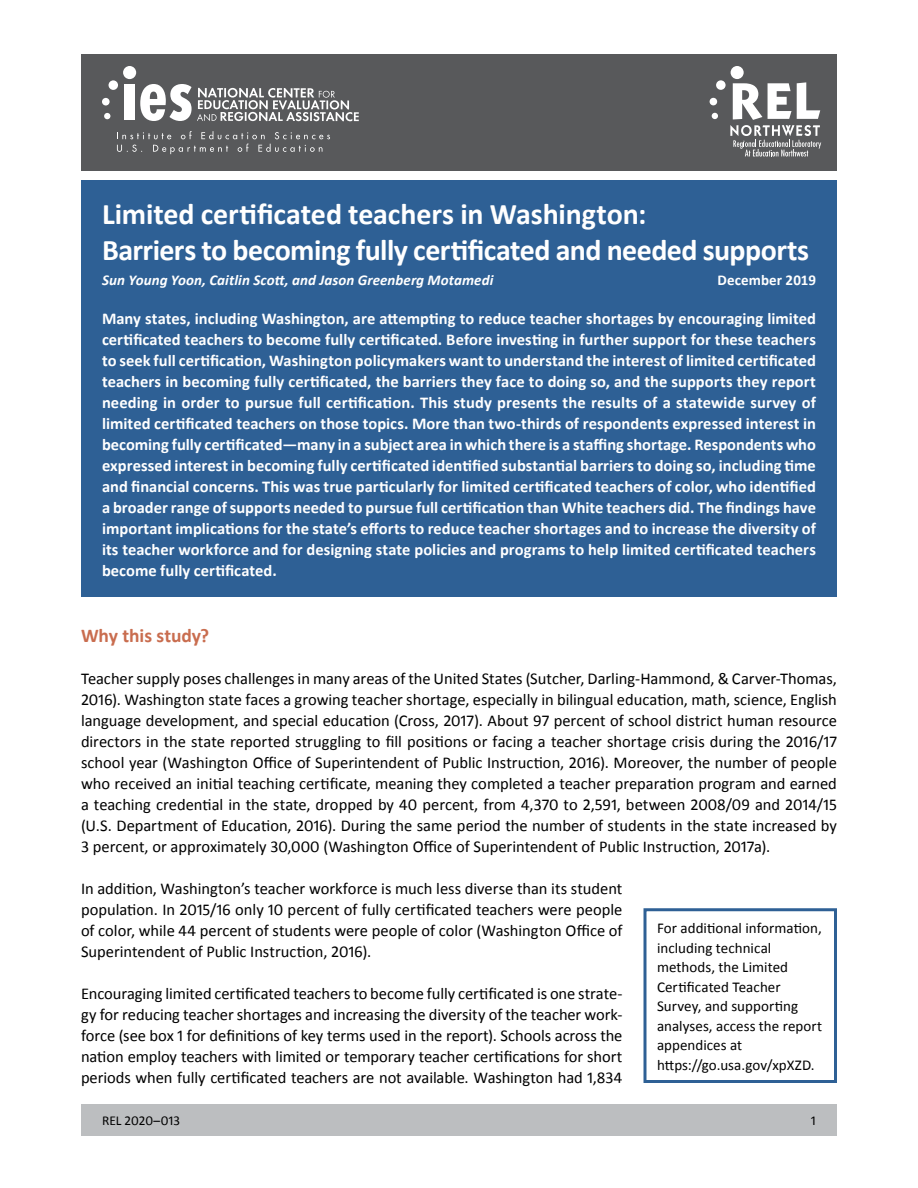
<style>
.page{position:relative;width:918px;height:1188px;background:#fff}
.page>*{position:absolute;margin:0;border:0;box-sizing:border-box;transform-origin:0 0}
.t1{font:700 30px/36px "Calibri";letter-spacing:-.015em;color:#fff}
.t2{font:700 19.5px "Calibri";color:#c96d4f}
.t3{font:16.5px/21px "Calibri";letter-spacing:-.005em;color:#000;text-align:justify}
.t4{font:700 16.5px/21px "Calibri";color:#fff;text-align:justify}
.t5{font:15px/19.5px "Calibri";letter-spacing:.005em;color:#000}
.t6{font:italic 700 15px "Calibri";letter-spacing:.01em;color:#fff}
.t7{font:700 15px "Calibri";color:#fff}
.t8{font:13.5px "Calibri";color:#000}
</style>
<div class="page">
<div style="left:81px;top:1104px;width:756px;height:32px;background:#bcbec0"></div>
<div style="left:81px;top:54px;width:756px;height:117px;background:#58595b"></div>
<div style="left:109px;top:80px;width:9px;height:10px;background:#fff;border-radius:50%"></div>
<div style="left:102px;top:98px;width:8px;height:8px;background:#fff;border-radius:50%"></div>
<svg style="left:104px;top:113px;width:6px;height:6px"></svg>
<div style="left:123px;top:66px;width:13px;height:13px;background:#fff;border-radius:50%"></div>
<div style="left:125px;top:85px;width:10px;height:35px;background:#fff"></div>
<svg style="left:140px;top:84px;width:219px;height:37px"></svg>
<svg style="left:117px;top:131px;width:213px;height:23px"></svg>
<div style="left:644px;top:908px;width:193px;height:175px;border:3px solid #2e6095"></div>
<div style="left:716px;top:80px;width:10px;height:10px;background:#fff;border-radius:50%"></div>
<div style="left:710px;top:98px;width:7px;height:7px;background:#fff;border-radius:50%"></div>
<svg style="left:712px;top:113px;width:6px;height:6px"></svg>
<div style="left:731px;top:66px;width:13px;height:13px;background:#fff;border-radius:50%"></div>
<svg style="left:730px;top:82px;width:91px;height:75px"></svg>
<div style="left:81px;top:180px;width:756px;height:417px;background:#2e6095"></div>
<h1 class="t1" style="left:102px;top:194px;width:709px">Limited certificated teachers in Washington:<br>Barriers to becoming fully certificated and needed supports</h1>
<p class="t6" style="left:102px;top:271px;width:393px">Sun Young Yoon, Caitlin Scott, and Jason Greenberg Motamedi</p>
<p class="t7" style="left:718px;top:271px;width:100px">December 2019</p>
<p class="t4" style="left:102px;top:307px;width:716px">Many states, including Washington, are attempting to reduce teacher shortages by encouraging limited certificated teachers to become fully certificated. Before investing in further support for these teachers to seek full certification, Washington policymakers want to understand the interest of limited certificated teachers in becoming fully certificated, the barriers they face to doing so, and the supports they report needing in order to pursue full certification. This study presents the results of a statewide survey of limited certificated teachers on those topics. More than two thirds of respondents expressed interest in becoming fully certificated many in a subject area in which there is a staffing shortage. Respondents who expressed interest in becoming fully certificated identified substantial barriers to doing so, including time and financial concerns. This was true particularly for limited certificated teachers of color, who identified a broader range of supports needed to pursue full certification than White teachers did. The findings have important implications for the state’s efforts to reduce teacher shortages and to increase the diversity of its teacher workforce and for designing state policies and programs to help limited certificated teachers become fully certificated.</p>
<p class="t4" style="left:516px;top:412px;width:7px">-</p>
<p class="t4" style="left:282px;top:433px;width:16px">—</p>
<h2 class="t2" style="left:81px;top:623px;width:130px">Why this study?</h2>
<p class="t3" style="left:81px;top:667px;width:758px">Teacher supply poses challenges in many areas of the United States (Sutcher, Darling-Hammond, &amp; Carver-Thomas, 2016). Washington state faces a growing teacher shortage, especially in bilingual education, math, science, English language development, and special education (Cross, 2017). About 97 percent of school district human resource directors in the state reported struggling to fill positions or facing a teacher shortage crisis during the 2016/17 school year (Washington Office of Superintendent of Public Instruction, 2016). Moreover, the number of people who received an initial teaching certificate, meaning they completed a teacher preparation program and earned a teaching credential in the state, dropped by 40 percent, from 4,370 to 2,591, between 2008/09 and 2014/15 (U.S. Department of Education, 2016). During the same period the number of students in the state increased by 3 percent, or approximately 30,000 (Washington Office of Superintendent of Public Instruction, 2017a).</p>
<p class="t3" style="left:81px;top:877px;width:543px">In addition, Washington’s teacher workforce is much less diverse than its student population. In 2015/16 only 10 percent of fully certificated teachers were people of color, while 44 percent of students were people of color (Washington Office of Superintendent of Public Instruction, 2016).</p>
<p class="t3" style="left:81px;top:982px;width:543px">Encouraging limited certificated teachers to become fully certificated is one strate&shy;gy for reducing teacher shortages and increasing the diversity of the teacher work&shy;force (see box 1 for definitions of key terms used in the report). Schools across the nation employ teachers with limited or temporary teacher certifications for short periods when fully certificated teachers are not available. Washington had 1,834</p>
<p class="t5" style="left:657px;top:918px;width:167px">For additional information, including technical methods, the Limited<br>Certificated Teacher<br>Survey, and supporting analyses, access the report appendices at https://go.usa.gov/xpXZD.</p>
<p class="t8" style="left:102px;top:1112px;width:80px">REL 2020–013</p>
<p class="t8" style="left:811px;top:1112px;width:6px">1</p>
</div>
